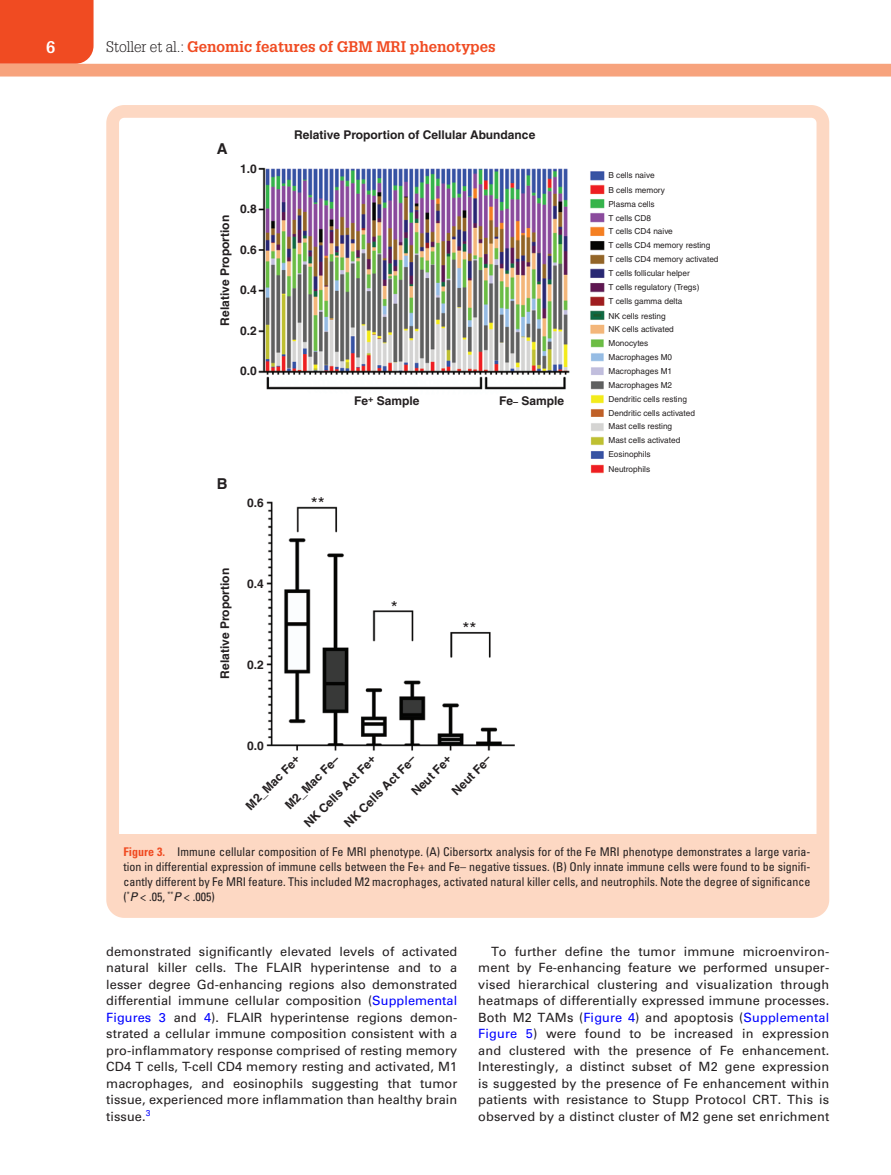
<style>
.page{position:relative;width:891px;height:1175px;background:#fff}
.page>*{position:absolute;margin:0;border:0;box-sizing:border-box;transform-origin:0 0}
.t1{font:18px "Helvetica";color:#231f20}
.t2{font:700 16.5px "Glypha LT Std";color:#fff}
.t3{font:700 15px "Glypha LT Std";color:#f04b22}
.t4{font:700 15px "Helvetica";color:#231f20}
.t5{font:12.75px/16.5px "Univers LT Std";letter-spacing:.005em;color:#231f20;text-align:justify}
.t6{font:condensed 12px/15px "Univers LT Std";color:#231f20;text-align:justify}
.t7{font:700 12px/25px "Helvetica";color:#231f20}
.t8{font:8.25px/14px "Helvetica";color:#231f20}
.s1{font-weight:300;color:#231f20}
.s2{font-size:9px}
.s3{font-weight:700;color:#f04b22}
.s4{font-style:italic;font-stretch:normal}
.s5{color:#00f}
</style>
<div class="page">
<div style="left:0;top:0;width:94px;height:64px;background:#f04b22"></div>
<div style="left:0;top:64px;width:891px;height:12px;background:#f7a37d"></div>
<img style="left:258px;top:167px;width:347px;height:584px">
<div style="left:118px;top:834px;width:700px;height:74px;background:#fdd8c3"></div>
<div style="left:106px;top:105px;width:723px;height:813px;border:13px solid #fdd8c3;border-radius:12px"></div>
<p class="t2" style="left:46px;top:37px;width:11px">6</p>
<p class="t3" style="left:106px;top:37px;width:391px"><span class="s1">Stoller et al.:</span> Genomic features of GBM MRI phenotypes</p>
<p class="t4" style="left:217px;top:140px;width:12px">A</p>
<p class="t7" style="left:212px;top:325px;width:112px;rotate:-90deg">Relative Proportion</p>
<p class="t7" style="left:240px;top:156px;width:18px">1.0</p>
<p class="t7" style="left:240px;top:196px;width:18px">0.8</p>
<p class="t7" style="left:240px;top:237px;width:18px">0.6</p>
<p class="t7" style="left:240px;top:277px;width:18px">0.4</p>
<p class="t7" style="left:240px;top:318px;width:18px">0.2</p>
<p class="t7" style="left:240px;top:358px;width:18px">0.0</p>
<p class="t7" style="left:294px;top:122px;width:243px">Relative Proportion of Cellular Abundance</p>
<p class="t7" style="left:354px;top:388px;width:67px">Fe<sup>+</sup> Sample</p>
<p class="t7" style="left:499px;top:388px;width:67px">Fe<span class="s2">–</span> Sample</p>
<p class="t4" style="left:217px;top:474px;width:12px">B</p>
<p class="t7" style="left:247px;top:489px;width:18px">0.6</p>
<p class="t7" style="left:212px;top:678px;width:112px;rotate:-90deg">Relative Proportion</p>
<p class="t7" style="left:247px;top:570px;width:18px">0.4</p>
<p class="t7" style="left:247px;top:652px;width:18px">0.2</p>
<h1 class="t1" style="left:311px;top:493px;width:16px">**</h1>
<h1 class="t1" style="left:391px;top:597px;width:9px">*</h1>
<h1 class="t1" style="left:462px;top:618px;width:16px">**</h1>
<p class="t7" style="left:247px;top:733px;width:18px">0.0</p>
<p class="t7" style="left:239px;top:798px;width:73px;rotate:-45deg">M2_Mac Fe+</p>
<p class="t7" style="left:297px;top:816px;width:98px;rotate:-45deg">NK Cells Act Fe+</p>
<p class="t7" style="left:387px;top:766px;width:53px;text-indent:-70px;rotate:-45deg">NK Cells Act Fe–<br>Neut Fe+</p>
<p class="t7" style="left:445px;top:784px;width:52px;rotate:-45deg">Neut Fe–</p>
<p class="t7" style="left:278px;top:798px;width:72px;rotate:-45deg">M2_Mac Fe–</p>
<p class="t8" style="left:608px;top:168px;width:112px">B cells naive<br>B cells memory<br>Plasma cells<br>T cells CD8<br>T cells CD4 naive<br>T cells CD4 memory resting<br>T cells CD4 memory activated<br>T cells follicular helper<br>T cells regulatory (Tregs)<br>T cells gamma delta</p>
<p class="t8" style="left:608px;top:308px;width:88px">NK cells resting<br>NK cells activated<br>Monocytes<br>Macrophages M0<br>Macrophages M1<br>Macrophages M2<br>Dendritic cells resting<br>Dendritic cells activated<br>Mast cells resting<br>Mast cells activated<br>Eosinophils<br>Neutrophils</p>
<p class="t6" style="left:124px;top:843px;width:689px"><span class="s3">Figure 3.</span> Immune cellular composition of Fe MRI phenotype. (A) Cibersortx analysis for of the Fe MRI phenotype demonstrates a large varia&shy;tion in differential expression of immune cells between the Fe+ and Fe– negative tissues. (B) Only innate immune cells were found to be signifi&shy;cantly different by Fe MRI feature. This included M2 macrophages, activated natural killer cells, and neutrophils. Note the degree of significance (<sup>*</sup><span class="s4">P</span> &lt; .05, <sup>**</sup><span class="s4">P</span> &lt; .005)</p>
<p class="t5" style="left:106px;top:943px;width:353px">demonstrated significantly elevated levels of activated natural killer cells. The FLAIR hyperintense and to a lesser degree Gd-enhancing regions also demonstrated differential immune cellular composition (<span class="s5">Supplemental Figures 3</span> and <span class="s5">4</span>). FLAIR hyperintense regions demon&shy;strated a cellular immune composition consistent with a pro-inflammatory response comprised of resting memory CD4 T cells, T-cell CD4 memory resting and activated, M1 macrophages, and eosinophils suggesting that tumor tissue, experienced more inflammation than healthy brain tissue.<sup>3</sup></p>
<p class="t5" style="left:478px;top:943px;width:353px;text-indent:13px">To further define the tumor immune microenviron&shy;ment by Fe-enhancing feature we performed unsuper&shy;vised hierarchical clustering and visualization through heatmaps of differentially expressed immune processes.<br>Both M2 TAMs (<span class="s5">Figure 4</span>) and apoptosis (<span class="s5">Supplemental Figure 5</span>) were found to be increased in expression and clustered with the presence of Fe enhancement.<br>Interestingly, a distinct subset of M2 gene expression is suggested by the presence of Fe enhancement within patients with resistance to Stupp Protocol CRT. This is observed by a distinct cluster of M2 gene set enrichment</p>
</div>
